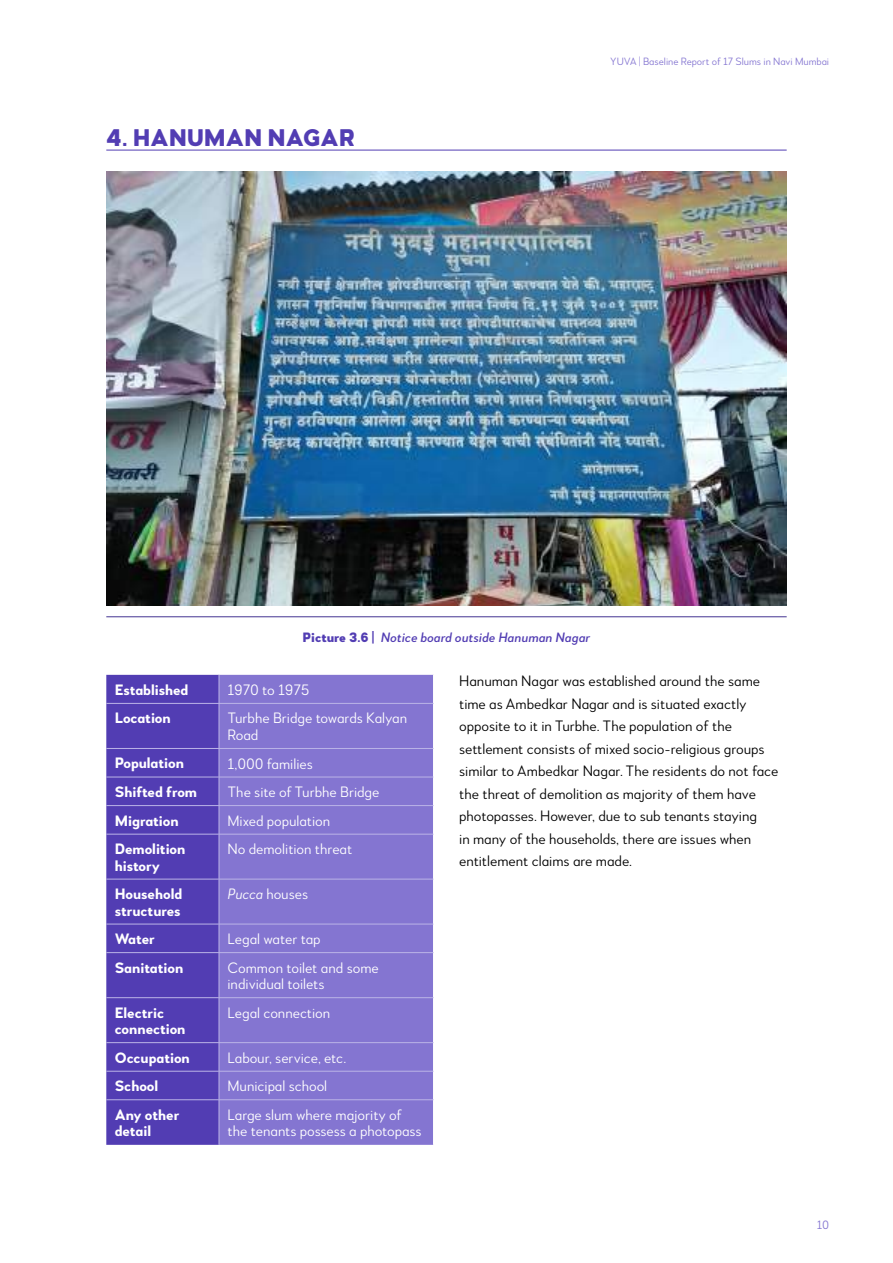
<style>
.page{position:relative;width:893px;height:1263px;background:#fff}
.page>*{position:absolute;margin:0;border:0;box-sizing:border-box;transform-origin:0 0}
.t1{font:900 24px "Woodford Bourne PRO";color:#523db3}
.t2{font:300 15px/22.5px "Woodford Bourne PRO";letter-spacing:-.005em;color:#000}
.t3{font:300 15px/16.5px "Woodford Bourne PRO";letter-spacing:-.005em;color:#fff}
.t4{font:700 15px/16.5px "Woodford Bourne PRO";letter-spacing:-.005em;color:#fff}
.t5{font:italic 500 13.5px "Woodford Bourne PRO";color:#523db3}
.t6{font:300 12px "Woodford Bourne PRO";color:#8475d1}
.t7{font:300 10.5px "Woodford Bourne PRO";letter-spacing:-.005em;color:#8475d1}
.s1{font-weight:900;font-style:normal}
.s2{font-style:italic}
</style>
<div class="page">
<hr style="left:106px;top:150px;width:681px;height:1px;background:#523db3">
<div style="left:106px;top:675px;width:113px;height:470px;background:#523db3"></div>
<div style="left:220px;top:675px;width:213px;height:470px;background:#8475d1"></div>
<svg style="left:219px;top:675px;width:1px;height:28px"></svg>
<hr style="left:219px;top:704px;width:1px;height:44px;background:#bbb4e7">
<svg style="left:219px;top:749px;width:1px;height:85px"></svg>
<hr style="left:219px;top:834px;width:1px;height:45px;background:#bbb4e7">
<hr style="left:219px;top:879px;width:1px;height:45px;background:#bbb4e7">
<svg style="left:219px;top:925px;width:1px;height:27px"></svg>
<hr style="left:219px;top:953px;width:1px;height:44px;background:#bbb4e7">
<hr style="left:219px;top:998px;width:1px;height:44px;background:#bbb4e7">
<svg style="left:219px;top:1043px;width:1px;height:56px"></svg>
<hr style="left:219px;top:1100px;width:1px;height:45px;background:#bbb4e7">
<hr style="left:106px;top:703px;width:113px;height:1px;background:#bbb4e7">
<hr style="left:219px;top:703px;width:214px;height:1px;background:#bbb4e7">
<hr style="left:106px;top:748px;width:113px;height:1px;background:#bbb4e7">
<hr style="left:219px;top:748px;width:214px;height:1px;background:#bbb4e7">
<hr style="left:106px;top:777px;width:113px;height:1px;background:#bbb4e7">
<hr style="left:219px;top:777px;width:214px;height:1px;background:#bbb4e7">
<hr style="left:106px;top:805px;width:113px;height:1px;background:#bbb4e7">
<hr style="left:219px;top:805px;width:214px;height:1px;background:#bbb4e7">
<hr style="left:106px;top:834px;width:113px;height:1px;background:#bbb4e7">
<hr style="left:219px;top:834px;width:214px;height:1px;background:#bbb4e7">
<hr style="left:106px;top:879px;width:113px;height:1px;background:#bbb4e7">
<hr style="left:219px;top:879px;width:214px;height:1px;background:#bbb4e7">
<hr style="left:106px;top:924px;width:113px;height:1px;background:#bbb4e7">
<hr style="left:219px;top:924px;width:214px;height:1px;background:#bbb4e7">
<hr style="left:106px;top:952px;width:113px;height:1px;background:#bbb4e7">
<hr style="left:219px;top:952px;width:214px;height:1px;background:#bbb4e7">
<hr style="left:106px;top:997px;width:113px;height:1px;background:#bbb4e7">
<hr style="left:219px;top:997px;width:214px;height:1px;background:#bbb4e7">
<hr style="left:106px;top:1042px;width:113px;height:1px;background:#bbb4e7">
<hr style="left:219px;top:1042px;width:214px;height:1px;background:#bbb4e7">
<hr style="left:106px;top:1071px;width:113px;height:1px;background:#bbb4e7">
<hr style="left:219px;top:1071px;width:214px;height:1px;background:#bbb4e7">
<hr style="left:106px;top:1099px;width:113px;height:1px;background:#bbb4e7">
<hr style="left:219px;top:1099px;width:214px;height:1px;background:#bbb4e7">
<hr style="left:106px;top:616px;width:681px;height:1px;background:#443492">
<img style="left:106px;top:172px;width:681px;height:434px">
<h1 class="t1" style="left:106px;top:122px;width:250px">4. HANUMAN NAGAR</h1>
<p class="t7" style="left:610px;top:56px;width:220px">YUVA | Baseline Report of 17 Slums in Navi Mumbai</p>
<p class="t5" style="left:303px;top:630px;width:289px"><span class="s1">Picture 3.6 |</span> Notice board outside Hanuman Nagar</p>
<p class="t4" style="left:115px;top:681px;width:75px">Established</p>
<p class="t3" style="left:227px;top:682px;width:84px">1970 to 1975</p>
<p class="t4" style="left:115px;top:710px;width:58px">Location</p>
<p class="t3" style="left:227px;top:710px;width:181px">Turbhe Bridge towards Kalyan<br>Road</p>
<p class="t4" style="left:115px;top:755px;width:71px">Population</p>
<p class="t3" style="left:227px;top:755px;width:87px">1,000 families</p>
<p class="t4" style="left:115px;top:784px;width:84px">Shifted from</p>
<p class="t3" style="left:227px;top:784px;width:154px">The site of Turbhe Bridge</p>
<p class="t4" style="left:115px;top:812px;width:65px">Migration</p>
<p class="t3" style="left:227px;top:812px;width:104px">Mixed population</p>
<p class="t4" style="left:115px;top:841px;width:72px">Demolition history</p>
<p class="t3" style="left:227px;top:841px;width:127px">No demolition threat</p>
<p class="t4" style="left:115px;top:886px;width:69px">Household structures</p>
<p class="t3" style="left:227px;top:886px;width:82px"><span class="s2">Pucca</span> houses</p>
<p class="t4" style="left:115px;top:931px;width:42px">Water</p>
<p class="t3" style="left:227px;top:931px;width:95px">Legal water tap</p>
<p class="t4" style="left:115px;top:959px;width:70px">Sanitation</p>
<p class="t3" style="left:227px;top:960px;width:153px">Common toilet and some individual toilets</p>
<p class="t4" style="left:115px;top:1004px;width:72px">Electric connection</p>
<p class="t3" style="left:227px;top:1005px;width:104px">Legal connection</p>
<p class="t4" style="left:115px;top:1049px;width:77px">Occupation</p>
<p class="t3" style="left:227px;top:1050px;width:120px">Labour, service, etc.</p>
<p class="t4" style="left:115px;top:1078px;width:45px">School</p>
<p class="t3" style="left:227px;top:1078px;width:101px">Municipal school</p>
<p class="t4" style="left:115px;top:1106px;width:66px">Any other detail</p>
<p class="t3" style="left:227px;top:1107px;width:196px">Large slum where majority of the tenants possess a photopass</p>
<p class="t2" style="left:459px;top:670px;width:321px">Hanuman Nagar was established around the same time as Ambedkar Nagar and is situated exactly opposite to it in Turbhe. The population of the settlement consists of mixed socio-religious groups similar to Ambedkar Nagar. The residents do not face the threat of demolition as majority of them have photopasses. However, due to sub tenants staying<br>in many of the households, there are issues when entitlement claims are made.</p>
<p class="t6" style="left:817px;top:1218px;width:14px">10</p>
</div>
